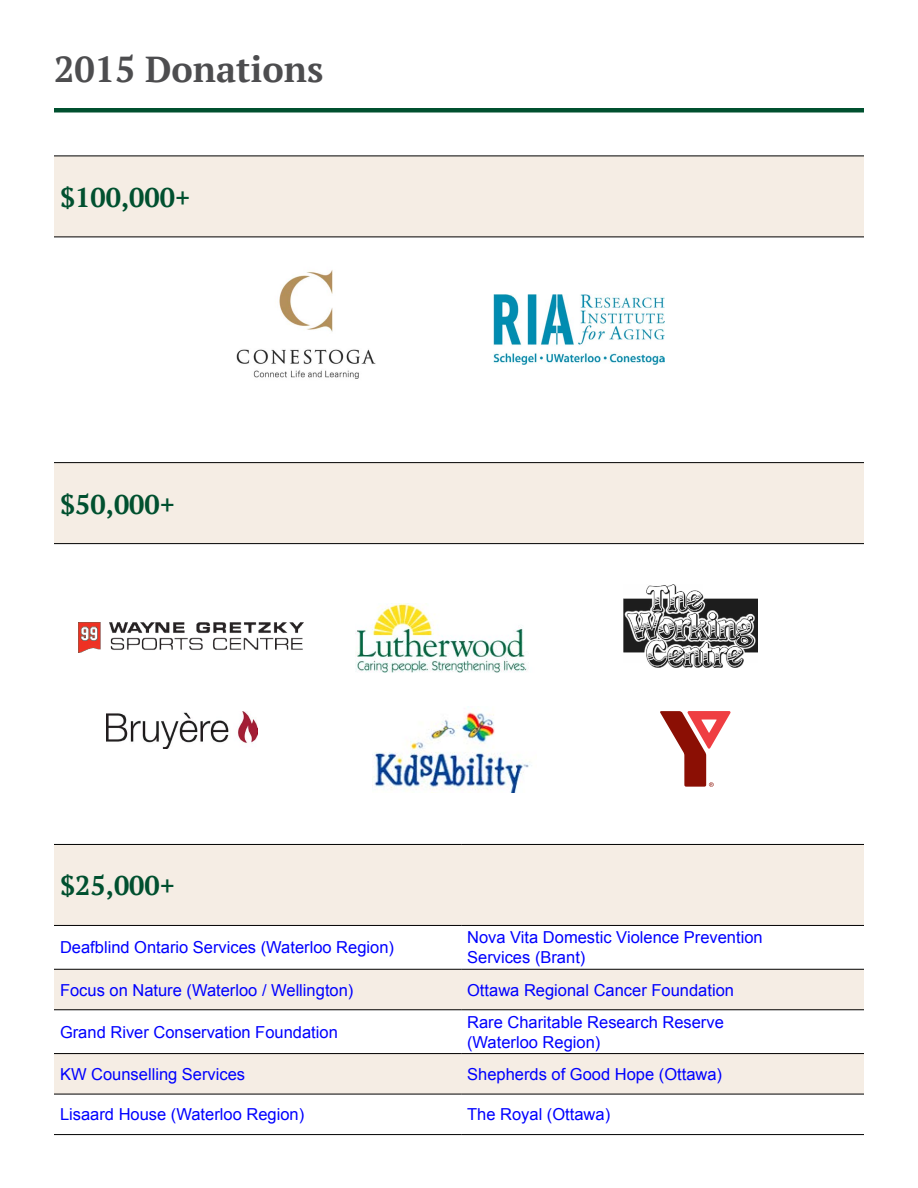
<style>
.page{position:relative;width:918px;height:1188px;background:#fff}
.page>*{position:absolute;margin:0;border:0;box-sizing:border-box;transform-origin:0 0}
.t1{font:700 36px "PT Serif";color:#4d4d4f}
.t2{font:700 27px "PT Serif";color:#00502f}
.t3{font:16.5px "Arial";color:#00f}
</style>
<div class="page">
<hr style="left:54px;top:108px;width:810px;height:4px;background:#00502f">
<hr style="left:54px;top:1134px;width:407px;height:1px;background:#000">
<hr style="left:461px;top:1134px;width:403px;height:1px;background:#000">
<div style="left:54px;top:156px;width:405px;height:81px;background:#f5ede4"></div>
<div style="left:459px;top:156px;width:405px;height:81px;background:#f5ede4"></div>
<hr style="left:54px;top:156px;width:405px;height:1px;background:#000">
<hr style="left:459px;top:156px;width:405px;height:1px;background:#000">
<hr style="left:54px;top:237px;width:405px;height:1px;background:#000">
<hr style="left:459px;top:237px;width:405px;height:1px;background:#000">
<img style="left:236px;top:270px;width:140px;height:109px">
<img style="left:493px;top:295px;width:171px;height:70px">
<svg style="left:660px;top:711px;width:71px;height:76px"></svg>
<img style="left:79px;top:623px;width:225px;height:30px">
<img style="left:107px;top:712px;width:151px;height:36px">
<img style="left:373px;top:706px;width:159px;height:87px">
<img style="left:355px;top:603px;width:172px;height:69px">
<img style="left:623px;top:584px;width:135px;height:83px">
<div style="left:54px;top:844px;width:407px;height:81px;background:#f5ede4"></div>
<div style="left:461px;top:844px;width:403px;height:81px;background:#f5ede4"></div>
<hr style="left:54px;top:844px;width:407px;height:1px;background:#000">
<hr style="left:461px;top:844px;width:403px;height:1px;background:#000">
<hr style="left:54px;top:925px;width:407px;height:1px;background:#000">
<hr style="left:461px;top:925px;width:403px;height:1px;background:#000">
<div style="left:54px;top:463px;width:405px;height:81px;background:#f5ede4"></div>
<div style="left:459px;top:463px;width:405px;height:81px;background:#f5ede4"></div>
<hr style="left:54px;top:462px;width:405px;height:1px;background:#000">
<hr style="left:459px;top:462px;width:405px;height:1px;background:#000">
<hr style="left:54px;top:543px;width:405px;height:1px;background:#000">
<hr style="left:459px;top:543px;width:405px;height:1px;background:#000">
<div style="left:54px;top:969px;width:407px;height:41px;background:#f5ede4"></div>
<div style="left:461px;top:969px;width:403px;height:41px;background:#f5ede4"></div>
<hr style="left:54px;top:969px;width:407px;height:1px;background:#000">
<hr style="left:461px;top:969px;width:403px;height:1px;background:#000">
<hr style="left:54px;top:1009px;width:407px;height:1px;background:#000">
<hr style="left:461px;top:1009px;width:403px;height:1px;background:#000">
<div style="left:54px;top:1054px;width:407px;height:40px;background:#f5ede4"></div>
<div style="left:461px;top:1054px;width:403px;height:40px;background:#f5ede4"></div>
<hr style="left:54px;top:1053px;width:407px;height:1px;background:#000">
<hr style="left:461px;top:1053px;width:403px;height:1px;background:#000">
<hr style="left:54px;top:1094px;width:407px;height:1px;background:#000">
<hr style="left:461px;top:1094px;width:403px;height:1px;background:#000">
<p class="t1" style="left:54px;top:45px;width:271px">2015 Donations</p>
<p class="t2" style="left:60px;top:180px;width:132px">$100,000+</p>
<p class="t2" style="left:60px;top:486px;width:117px">$50,000+</p>
<p class="t2" style="left:60px;top:868px;width:117px">$25,000+</p>
<p class="t3" style="left:60px;top:937px;width:336px">Deafblind Ontario Services (Waterloo Region)</p>
<p class="t3" style="left:467px;top:927px;width:297px">Nova Vita Domestic Violence Prevention</p>
<p class="t3" style="left:467px;top:947px;width:120px">Services (Brant)</p>
<p class="t3" style="left:60px;top:979px;width:295px">Focus on Nature (Waterloo / Wellington)</p>
<p class="t3" style="left:467px;top:979px;width:268px">Ottawa Regional Cancer Foundation</p>
<p class="t3" style="left:467px;top:1011px;width:258px">Rare Charitable Research Reserve</p>
<p class="t3" style="left:60px;top:1021px;width:279px">Grand River Conservation Foundation</p>
<p class="t3" style="left:467px;top:1031px;width:135px">(Waterloo Region)</p>
<p class="t3" style="left:60px;top:1063px;width:187px">KW Counselling Services</p>
<p class="t3" style="left:467px;top:1063px;width:256px">Shepherds of Good Hope (Ottawa)</p>
<p class="t3" style="left:60px;top:1104px;width:246px">Lisaard House (Waterloo Region)</p>
<p class="t3" style="left:467px;top:1104px;width:145px">The Royal (Ottawa)</p>
</div>
